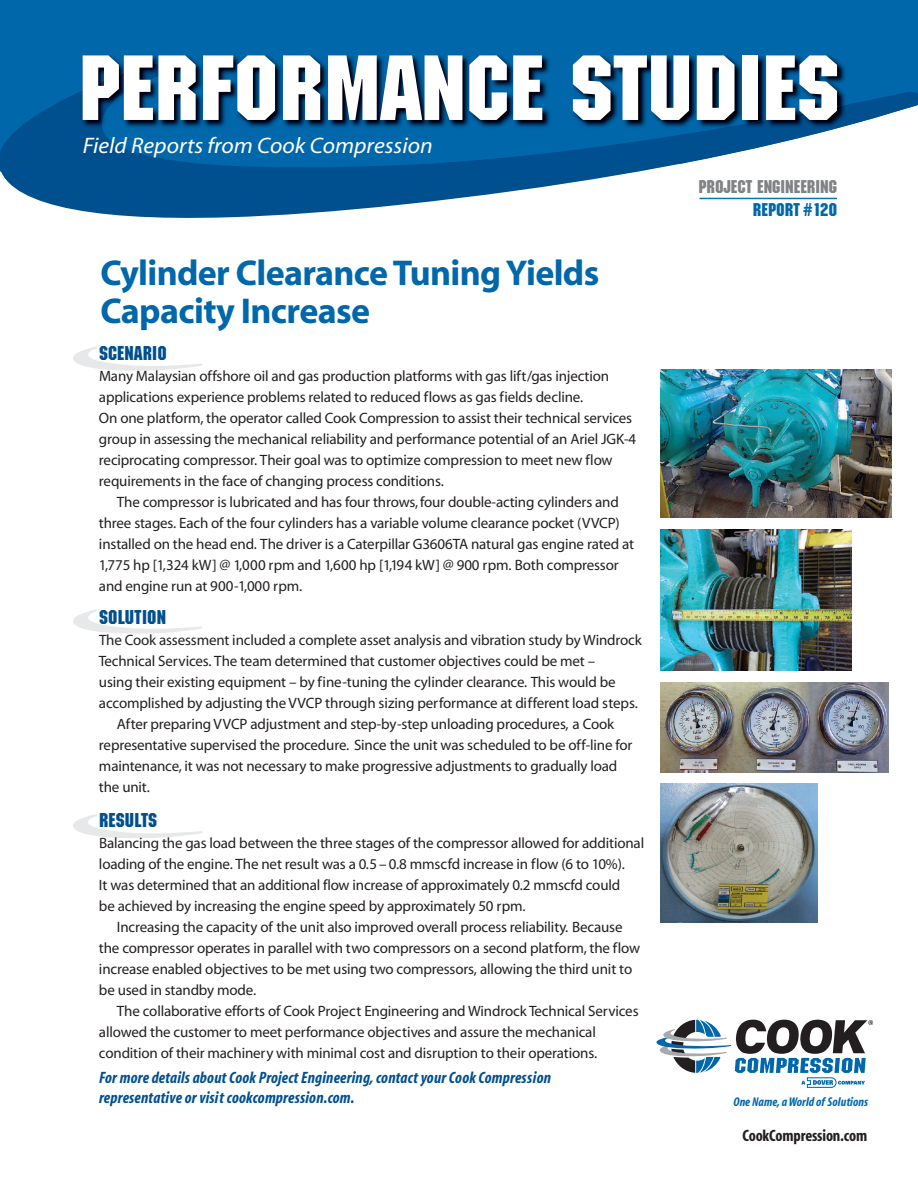
<style>
.page{position:relative;width:918px;height:1188px;background:#fff}
.page>*{position:absolute;margin:0;border:0;box-sizing:border-box;transform-origin:0 0}
.t1{font:90px "Machine";color:#fff;scale:1.05 1}
.t2{font:700 36px/37.5px "Myriad";letter-spacing:-.02em;color:#0067ab}
.t3{font:italic 22.5px "Myriad";color:#fff;scale:1.05 1}
.t4{font:19.5px "Machine";letter-spacing:.01em;color:#004f8f}
.t5{font:18px "Machine";color:#808285}
.t6{font:18px "Machine";letter-spacing:.005em;color:#0067ab}
.t7{font:italic 700 condensed 16.5px/19.5px "Myriad";letter-spacing:.01em;color:#004f8f}
.t8{font:700 condensed 16.5px "Myriad";letter-spacing:-.01em;color:#231f20}
.t9{font:15px/21px "Myriad";letter-spacing:-.01em;color:#231f20}
.t10{font:italic 700 condensed 12.75px "Myriad";color:#0067ab}
</style>
<div class="page">
<div style="left:0;top:0;width:918px;height:23px;background:#0067ab"></div>
<svg style="left:0;top:164px;width:837px;height:54px;fill:#004f8f"></svg>
<img style="left:0;top:23px;width:918px;height:141px">
<img style="left:432px;top:92px;width:486px;height:72px">
<img style="left:0;top:63px;width:199px;height:101px">
<svg style="left:656px;top:1020px;width:217px;height:68px"></svg>
<svg style="left:73px;top:347px;width:129px;height:24px"></svg>
<svg style="left:73px;top:814px;width:129px;height:24px"></svg>
<svg style="left:73px;top:610px;width:130px;height:24px"></svg>
<hr style="left:699px;top:198px;width:138px;height:1px;background:#0078ae">
<img style="left:660px;top:529px;width:191px;height:142px">
<img style="left:660px;top:369px;width:231px;height:148px">
<img style="left:660px;top:682px;width:228px;height:90px">
<img style="left:660px;top:784px;width:157px;height:139px">
<h1 class="t1" style="left:78px;top:55px;width:727px">PERFORMANCE STUDIES</h1>
<h3 class="t3" style="left:83px;top:137px;width:335px">Field Reports from Cook Compression</h3>
<h2 class="t2" style="left:100px;top:257px;width:500px">Cylinder ClearanceTuningYields<br>Capacity Increase</h2>
<h3 class="t4" style="left:99px;top:346px;width:69px">SCENARIO</h3>
<p class="t9" style="left:99px;top:367px;width:539px">Many Malaysian offshore oil and gas production platforms with gas lift/gas injection applications experience problems related to reduced flows as gas fields decline.<br>On one platform, the operator called Cook Compression to assist their technical services group in assessing the mechanical reliability and performance potential of an Ariel JGK-4 reciprocating compressor. Their goal was to optimize compression to meet new flow requirements in the face of changing process conditions.</p>
<p class="t9" style="left:99px;top:493px;width:537px;text-indent:18px">The compressor is lubricated and has four throws,four double-acting cylinders and three stages. Each of the four cylinders has a variable volume clearance pocket (VVCP) installed on the head end. The driver is a Caterpillar G3606TA natural gas engine rated at 1,775 hp [1,324 kW] @ 1,000 rpm and 1,600 hp [1,194 kW] @ 900 rpm. Both compressor and engine run at 900-1,000 rpm.</p>
<h3 class="t4" style="left:99px;top:610px;width:69px">SOLUTION</h3>
<p class="t9" style="left:99px;top:631px;width:544px">The Cook assessment included a complete asset analysis and vibration study by Windrock</p>
<p class="t9" style="left:99px;top:652px;width:498px">Technical Services. The team determined that customer objectives could be met –</p>
<p class="t9" style="left:99px;top:673px;width:518px">using their existing equipment – by fine-tuning the cylinder clearance. This would be</p>
<p class="t9" style="left:99px;top:694px;width:540px">accomplished by adjusting the VVCP through sizing performance at different load steps.</p>
<p class="t9" style="left:117px;top:715px;width:499px">After preparing VVCP adjustment and step-by-step unloading procedures, a Cook</p>
<p class="t9" style="left:99px;top:736px;width:535px">representative supervised the procedure. Since the unit was scheduled to be off-line for</p>
<p class="t9" style="left:99px;top:757px;width:520px">maintenance, it was not necessary to make progressive adjustments to gradually load</p>
<p class="t9" style="left:99px;top:778px;width:52px">the unit.</p>
<h3 class="t4" style="left:99px;top:813px;width:60px">RESULTS</h3>
<p class="t9" style="left:99px;top:833px;width:547px">Balancing the gas load between the three stages of the compressor allowed for additional loading of the engine. The net result was a 0.5 – 0.8 mmscfd increase in flow (6 to 10%).<br>It was determined that an additional flow increase of approximately 0.2 mmscfd could<br>be achieved by increasing the engine speed by approximately 50 rpm.</p>
<p class="t9" style="left:99px;top:917px;width:543px;text-indent:18px">Increasing the capacity of the unit also improved overall process reliability. Because the compressor operates in parallel with two compressors on a second platform, the flow increase enabled objectives to be met using two compressors, allowing the third unit to be used in standby mode.</p>
<p class="t9" style="left:99px;top:1001px;width:541px;text-indent:18px">The collaborative efforts of Cook Project Engineering and Windrock Technical Services allowed the customer to meet performance objectives and assure the mechanical condition of their machinery with minimal cost and disruption to their operations.</p>
<p class="t7" style="left:99px;top:1069px;width:454px">Formore details aboutCook ProjectEngineering,contactyourCookCompression representative orvisit cookcompression.com.</p>
<p class="t5" style="left:699px;top:180px;width:140px">PROJECT ENGINEERING</p>
<p class="t6" style="left:753px;top:203px;width:86px">REPORT#120</p>
<p class="t10" style="left:734px;top:1098px;width:136px">One Name, aWorld of Solutions</p>
<p class="t8" style="left:743px;top:1130px;width:126px">CookCompression.com</p>
</div>
